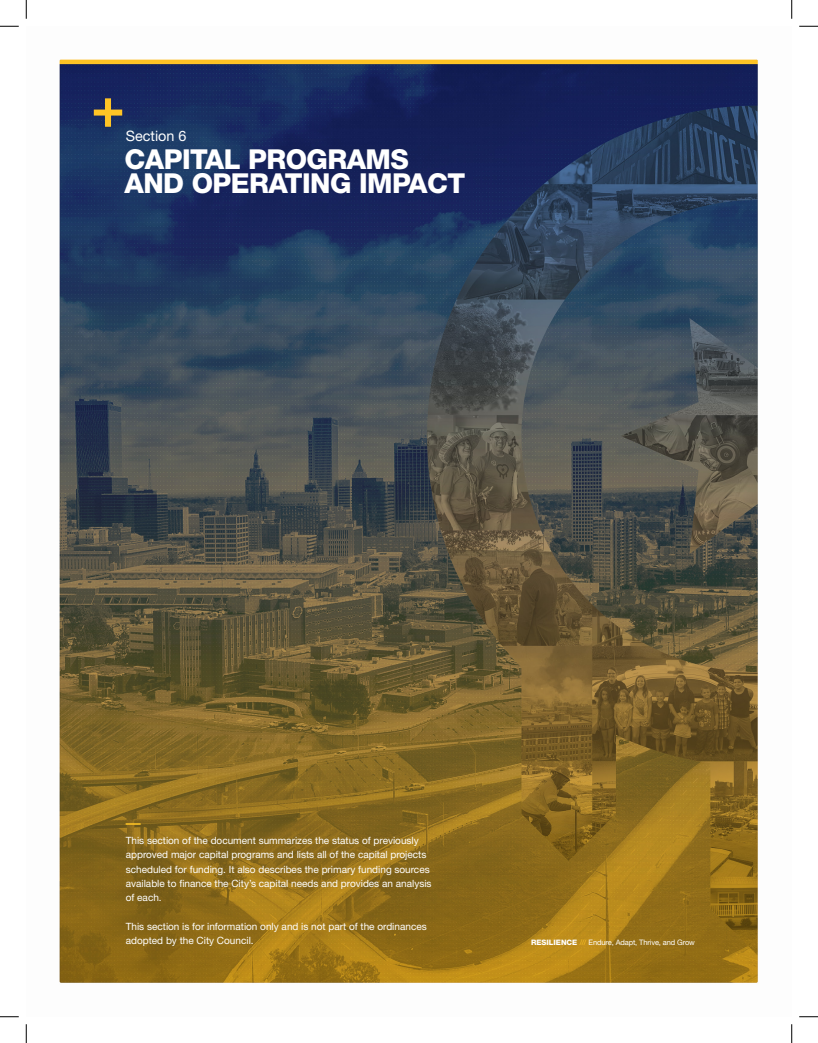
<style>
.page{position:relative;width:818px;height:1043px;background:#fff}
.page>*{position:absolute;margin:0;border:0;box-sizing:border-box;transform-origin:0 0}
.t1{font:700 56.25px "Helvetica Neue LT Std";color:#ffc425}
.t2{font:30px "Helvetica Neue LT Std";color:#ffc425}
.t3{font:800 27.5px/23.8px "Helvetica Neue LT Std";letter-spacing:-.02em;color:#fff}
.t4{font:14.38px "Helvetica Neue LT Std";color:#fff}
.t5{font:10px/14.2px "Helvetica Neue LT Std";color:#fff}
.t6{font:7.5px "Helvetica Neue LT Std";letter-spacing:-.015em;color:#fff}
.s1{font-weight:800}
.s2{color:#ffc425}
</style>
<div class="page">
<img style="left:59px;top:59px;width:699px;height:924px">
<svg style="left:0;top:25px;width:19px;height:2px"></svg>
<svg style="left:799px;top:25px;width:19px;height:2px"></svg>
<svg style="left:0;top:1016px;width:19px;height:1px"></svg>
<svg style="left:799px;top:1016px;width:19px;height:1px"></svg>
<svg style="left:25px;top:0;width:2px;height:19px"></svg>
<svg style="left:25px;top:1024px;width:2px;height:18px"></svg>
<svg style="left:791px;top:0;width:1px;height:19px"></svg>
<svg style="left:791px;top:1024px;width:1px;height:18px"></svg>
<p class="t1" style="left:91px;top:72px;width:35px">+</p>
<p class="t4" style="left:126px;top:127px;width:62px">Section 6</p>
<p class="t3" style="left:125px;top:147px;width:342px">CAPITAL PROGRAMS<br>AND OPERATING IMPACT</p>
<p class="t2" style="left:126px;top:792px;width:16px">_</p>
<p class="t5" style="left:126px;top:833px;width:307px">This section of the document summarizes the status of previously approved major capital programs and lists all of the capital projects scheduled for funding. It also describes the primary funding sources available to finance the City’s capital needs and provides an analysis of each.</p>
<p class="t5" style="left:126px;top:918px;width:302px">This section is for information only and is not part of the ordinances adopted by the City Council.</p>
<p class="t6" style="left:531px;top:937px;width:165px"><span class="s1">RESILIENCE</span> <span class="s2">///</span> Endure, Adapt, Thrive, and Grow</p>
</div>
